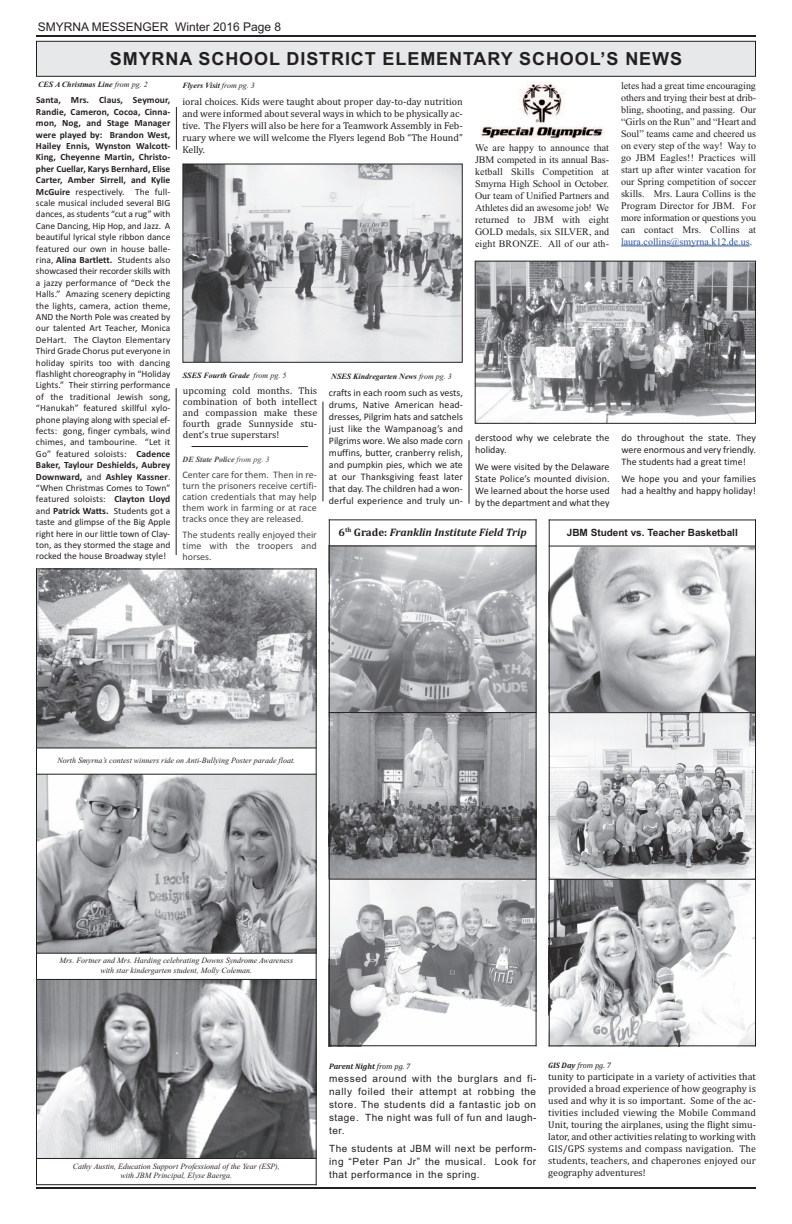
<style>
.page{position:relative;width:792px;height:1224px;background:#fff}
.page>*{position:absolute;margin:0;border:0;box-sizing:border-box;transform-origin:0 0}
.t1{font:700 18px "Arial";letter-spacing:.05em;color:#231f20}
.t2{font:12px "Arial";color:#231f20}
.t3{font:italic 700 11px "Cambria";color:#231f20}
.t4{font:10px/12px "Cambria";color:#231f20;text-align:justify}
.t5{font:10px/12px "Times New Roman";letter-spacing:.005em;color:#231f20;text-align:justify}
.t6{font:10px/12px "Calibri";color:#231f20;text-align:justify}
.t7{font:10px/13px "Arial";letter-spacing:.05em;color:#231f20;text-align:justify}
.t8{font:10px/11px "Calibri";color:#474544;text-align:justify}
.t9{font:700 10px "Arial";color:#231f20}
.t10{font:9.5px/11.4px "Calibri";color:#231f20;text-align:justify}
.t11{font:italic 8px/9.6px "Times New Roman";color:#231f20;text-align:center}
.t12{font:italic 700 8px "Times New Roman";color:#231f20}
.t13{font:italic 700 8px "Times New Roman";color:#474544}
.t14{font:italic 700 8px "Cambria";color:#231f20}
.t15{font:italic 8px "Cambria";color:#231f20}
.s1{font-weight:400}
.s2{font-weight:700}
.s3{color:#2951a3}
.s4{font-style:normal}
</style>
<div class="page">
<hr style="left:36px;top:35px;width:720px;height:2px;background:#231f20">
<hr style="left:36px;top:1187px;width:720px;height:2px;background:#231f20">
<div style="left:37px;top:42px;width:718px;height:34px;background:#e7e8e9"></div>
<div style="left:36px;top:41px;width:720px;height:36px;border:1px solid #231f20"></div>
<hr style="left:192px;top:446px;width:116px;height:1px;background:#231f20">
<img style="left:550px;top:547px;width:205px;height:165px">
<svg style="left:550px;top:713px;width:205px;height:166px"></svg>
<svg style="left:550px;top:880px;width:205px;height:165px"></svg>
<hr style="left:549px;top:519px;width:1px;height:527px;background:#231f20">
<hr style="left:755px;top:519px;width:1px;height:527px;background:#231f20">
<hr style="left:549px;top:519px;width:207px;height:1px;background:#231f20">
<hr style="left:549px;top:546px;width:207px;height:1px;background:#231f20">
<hr style="left:549px;top:712px;width:207px;height:1px;background:#231f20">
<hr style="left:549px;top:879px;width:207px;height:1px;background:#231f20">
<hr style="left:549px;top:1045px;width:207px;height:1px;background:#231f20">
<img style="left:330px;top:546px;width:206px;height:166px">
<svg style="left:330px;top:713px;width:206px;height:166px;background:#8d8e91"></svg>
<svg style="left:330px;top:880px;width:206px;height:165px"></svg>
<hr style="left:329px;top:519px;width:1px;height:527px;background:#231f20">
<hr style="left:536px;top:519px;width:1px;height:527px;background:#231f20">
<hr style="left:329px;top:519px;width:208px;height:1px;background:#231f20">
<hr style="left:329px;top:545px;width:208px;height:1px;background:#231f20">
<hr style="left:329px;top:712px;width:208px;height:1px;background:#231f20">
<hr style="left:329px;top:879px;width:208px;height:1px;background:#231f20">
<hr style="left:329px;top:1045px;width:208px;height:1px;background:#231f20">
<hr style="left:621px;top:246px;width:129px;height:1px;background:#2951a3">
<img style="left:477px;top:263px;width:277px;height:159px">
<div style="left:475px;top:261px;width:281px;height:163px;border:1px solid #231f20"></div>
<img style="left:480px;top:82px;width:124px;height:60px">
<img style="left:184px;top:166px;width:277px;height:195px">
<div style="left:182px;top:164px;width:281px;height:199px;border:1px solid #231f20"></div>
<img style="left:37px;top:569px;width:279px;height:178px">
<img style="left:37px;top:775px;width:279px;height:178px">
<img style="left:37px;top:980px;width:279px;height:178px">
<hr style="left:36px;top:568px;width:1px;height:617px;background:#231f20">
<hr style="left:316px;top:568px;width:1px;height:617px;background:#231f20">
<hr style="left:36px;top:568px;width:281px;height:1px;background:#231f20">
<hr style="left:36px;top:747px;width:281px;height:1px;background:#231f20">
<hr style="left:36px;top:774px;width:281px;height:1px;background:#231f20">
<hr style="left:36px;top:953px;width:281px;height:1px;background:#231f20">
<hr style="left:36px;top:979px;width:281px;height:1px;background:#231f20">
<hr style="left:36px;top:1158px;width:281px;height:1px;background:#231f20">
<hr style="left:36px;top:1184px;width:281px;height:1px;background:#231f20">
<hr style="left:176px;top:388px;width:1px;height:167px;background:#231f20">
<hr style="left:322px;top:402px;width:1px;height:99px;background:#231f20">
<hr style="left:469px;top:440px;width:1px;height:64px;background:#231f20">
<hr style="left:176px;top:107px;width:1px;height:43px;background:#231f20">
<p class="t2" style="left:38px;top:20px;width:245px">SMYRNA MESSENGER Winter 2016 Page 8</p>
<h1 class="t1" style="left:110px;top:49px;width:574px">SMYRNA SCHOOL DISTRICT ELEMENTARY SCHOOL’S NEWS</h1>
<p class="t12" style="left:38px;top:79px;width:111px">CES A Christmas Line <span class="s1">from pg. 2</span></p>
<p class="t10" style="left:36px;top:94px;width:136px"><span class="s2">Santa, Mrs. Claus, Seymour, Randie, Cameron, Cocoa, Cinna&shy;mon, Nog, and Stage Manager were played by: Brandon West, Hailey Ennis, Wynston Walcott-King, Cheyenne Martin, Christo&shy;pher Cuellar, Karys Bernhard, Elise Carter, Amber Sirrell, and Kylie McGuire</span> respectively. The full&shy;scale musical included several BIG dances, as students “cut a rug” with Cane Dancing, Hip Hop, and Jazz. A beautiful lyrical style ribbon dance featured our own in house balle&shy;rina, <span class="s2">Alina Bartlett.</span> Students also showcased their recorder skills with a jazzy performance of “Deck the Halls.” Amazing scenery depicting the lights, camera, action theme, AND the North Pole was created by our talented Art Teacher, Monica DeHart. The Clayton Elementary Third Grade Chorus put everyone in holiday spirits too with dancing flashlight choreography in “Holiday Lights.” Their stirring performance of the traditional Jewish song, “Hanukah” featured skillful xylo&shy;phone playing along with special ef&shy;fects: gong, finger cymbals, wind chimes, and tambourine. “Let it Go” featured soloists: <span class="s2">Cadence Baker, Taylour Deshields, Aubrey Downward,</span> and <span class="s2">Ashley Kassner</span>. “When Christmas Comes to Town” featured soloists: <span class="s2">Clayton Lloyd </span>and <span class="s2">Patrick Watts.</span> Students got a taste and glimpse of the Big Apple right here in our little town of Clay&shy;ton, as they stormed the stage and rocked the house Broadway style!</p>
<p class="t12" style="left:182px;top:80px;width:74px">Flyers Visit <span class="s1">from pg. 3</span></p>
<p class="t4" style="left:182px;top:95px;width:282px">ioral choices. Kids were taught about proper day-to-day nutrition and were informed about several ways in which to be physically ac&shy;tive. The Flyers will also be here for a Teamwork Assembly in Feb&shy;ruary where we will welcome the Flyers legend Bob “The Hound” Kelly.</p>
<p class="t5" style="left:475px;top:142px;width:136px">We are happy to announce that JBM competed in its annual Bas&shy;ketball Skills Competition at Smyrna High School in October.<br>Our team of Unified Partners and Athletes did an awesome job! We returned to JBM with eight GOLD medals, six SILVER, and eight BRONZE. All of our ath-</p>
<p class="t5" style="left:621px;top:79px;width:136px">letes had a great time encouraging others and trying their best at drib&shy;bling, shooting, and passing. Our “Girls on the Run” and “Heart and Soul” teams came and cheered us on every step of the way! Way to go JBM Eagles!! Practices will start up after winter vacation for our Spring competition of soccer skills. Mrs. Laura Collins is the Program Director for JBM. For more information or questions you can contact Mrs. Collins at <span class="s3">laura.collins@smyrna.k12.de.us</span>.</p>
<p class="t12" style="left:183px;top:371px;width:105px">SSES Fourth Grade <span class="s1">from pg. 5</span></p>
<p class="t4" style="left:183px;top:385px;width:136px;line-height:11px">upcoming cold months. This combination of both intellect and compassion make these fourth grade Sunnyside stu&shy;dent’s true superstars!</p>
<p class="t13" style="left:183px;top:454px;width:88px">DE State Police <span class="s1">from pg. 3</span></p>
<p class="t8" style="left:183px;top:469px;width:136px">Center care for them. Then in re&shy;turn the prisoners receive certifi&shy;cation credentials that may help them work in farming or at race tracks once they are released.</p>
<p class="t8" style="left:183px;top:529px;width:136px">The students really enjoyed their time with the troopers and horses.</p>
<p class="t12" style="left:331px;top:371px;width:122px">NSES Kindregarten News <span class="s1">from pg. 3</span></p>
<p class="t6" style="left:329px;top:386px;width:136px">crafts in each room such as vests, drums, Native American head&shy;dresses, Pilgrim hats and satchels just like the Wampanoag’s and Pilgrims wore. We also made corn muffins, butter, cranberry relish, and pumpkin pies, which we ate at our Thanksgiving feast later that day. The children had a won&shy;derful experience and truly un-</p>
<p class="t6" style="left:475px;top:432px;width:136px">derstood why we celebrate the holiday.</p>
<p class="t6" style="left:475px;top:461px;width:136px">We were visited by the Delaware State Police’s mounted division.<br>We learned about the horse used by the department and what they</p>
<p class="t6" style="left:622px;top:432px;width:136px">do throughout the state. They were enormous and very friendly.<br>The students had a great time!</p>
<p class="t6" style="left:622px;top:473px;width:136px">We hope you and your families had a healthy and happy holiday!</p>
<p class="t3" style="left:339px;top:526px;width:190px"><span class="s4">6</span><sup>th</sup> <span class="s4">Grade:</span> Franklin Institute Field Trip</p>
<p class="t9" style="left:567px;top:526px;width:172px">JBM Student vs. Teacher Basketball</p>
<p class="t11" style="left:57px;top:755px;width:239px">North Smyrna’s contest winners ride on Anti-Bullying Poster parade float.</p>
<p class="t11" style="left:60px;top:956px;width:235px">Mrs. Fortner and Mrs. Harding celebrating Downs Syndrome Awareness with star kindergarten student, Molly Coleman.</p>
<p class="t11" style="left:73px;top:1161px;width:209px">Cathy Austin, Education Support Professional of the Year (ESP), with JBM Principal, Elyse Baerga.</p>
<p class="t14" style="left:329px;top:1061px;width:83px">Parent Night <span class="s1">from pg. 7</span></p>
<p class="t7" style="left:329px;top:1072px;width:209px">messed around with the burglars and fi&shy;nally foiled their attempt at robbing the store. The students did a fantastic job on stage. The night was full of fun and laugh&shy;ter.</p>
<p class="t7" style="left:329px;top:1142px;width:209px">The students at JBM will next be perform&shy;ing “Peter Pan Jr” the musical. Look for that performance in the spring.</p>
<p class="t15" style="left:548px;top:1060px;width:64px"><span class="s2">GIS Day</span> from pg. 7</p>
<p class="t4" style="left:548px;top:1070px;width:209px">tunity to participate in a variety of activities that provided a broad experience of how geography is used and why it is so important. Some of the ac&shy;tivities included viewing the Mobile Command Unit, touring the airplanes, using the flight simu&shy;lator, and other activities relating to working with GIS/GPS systems and compass navigation. The students, teachers, and chaperones enjoyed our geography adventures!</p>
</div>
